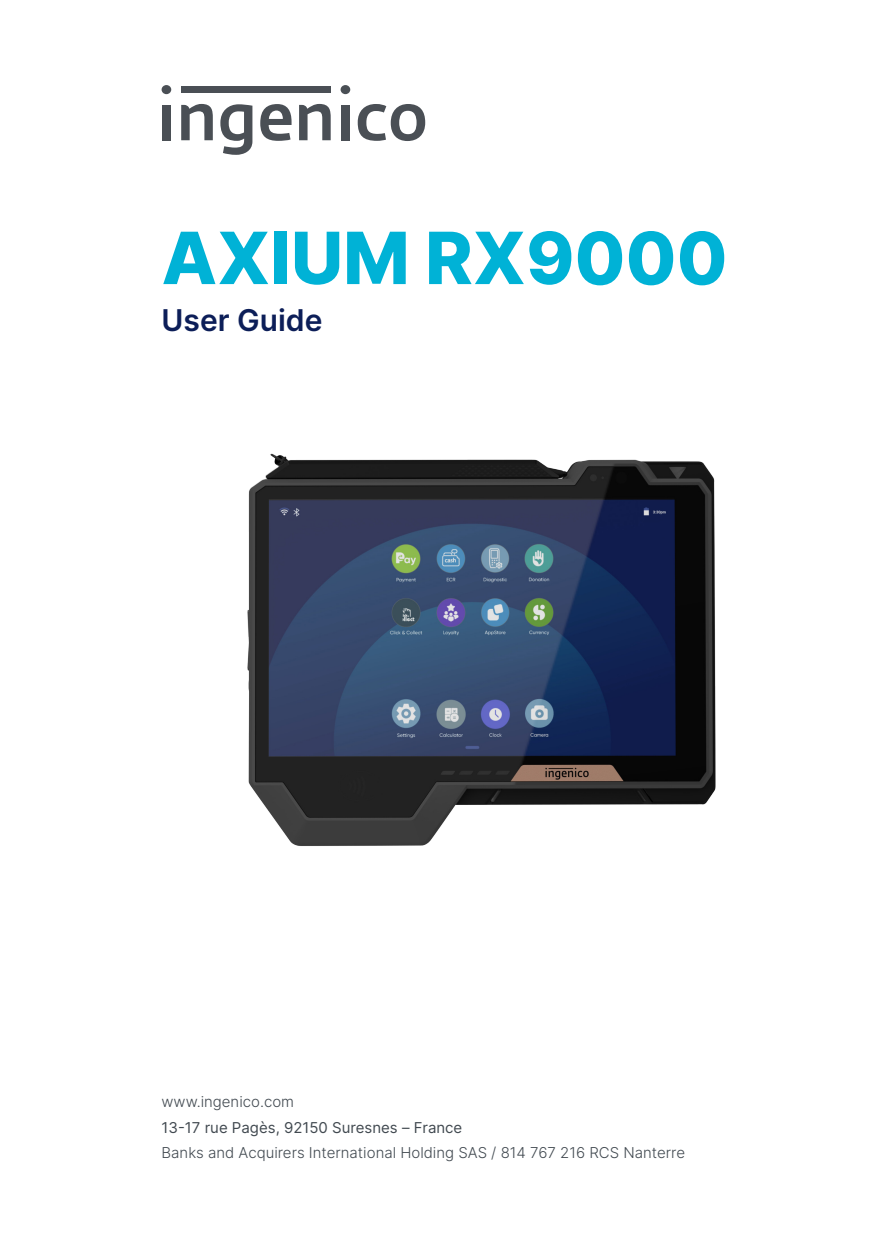
<style>
.page{position:relative;width:893px;height:1259px;background:#fff}
.page>*{position:absolute;margin:0;border:0;box-sizing:border-box;transform-origin:0 0}
.t1{font:800 72px "Inter";color:#00b2d6}
.t2{font:600 30px "Inter";color:#0c1e58}
.t3{font:300 15px "Inter";color:#414950}
.t4{font:15px "Inter";color:#414950}
</style>
<div class="page">
<div style="left:162px;top:105px;width:9px;height:35px;background:#4a4f55"></div>
<div style="left:181px;top:86px;width:150px;height:7px;background:#4a4f55"></div>
<svg style="left:220px;top:104px;width:32px;height:51px"></svg>
<svg style="left:260px;top:104px;width:32px;height:37px"></svg>
<div style="left:341px;top:105px;width:9px;height:35px;background:#4a4f55"></div>
<svg style="left:358px;top:104px;width:67px;height:37px"></svg>
<div style="left:162px;top:85px;width:9px;height:9px;background:#4a4f55;border-radius:50%"></div>
<div style="left:341px;top:85px;width:9px;height:9px;background:#4a4f55;border-radius:50%"></div>
<svg style="left:181px;top:104px;width:32px;height:36px"></svg>
<svg style="left:299px;top:104px;width:32px;height:36px"></svg>
<img style="left:247px;top:453px;width:469px;height:393px">
<p class="t1" style="left:162px;top:205px;width:567px">AXIUM RX9000</p>
<p class="t2" style="left:162px;top:298px;width:163px">User Guide</p>
<p class="t3" style="left:162px;top:1090px;width:134px">www.ingenico.com</p>
<p class="t4" style="left:162px;top:1117px;width:302px">13-17 rue Pagès, 92150 Suresnes – France</p>
<p class="t3" style="left:162px;top:1141px;width:525px">Banks and Acquirers International Holding SAS / 814 767 216 RCS Nanterre</p>
</div>
